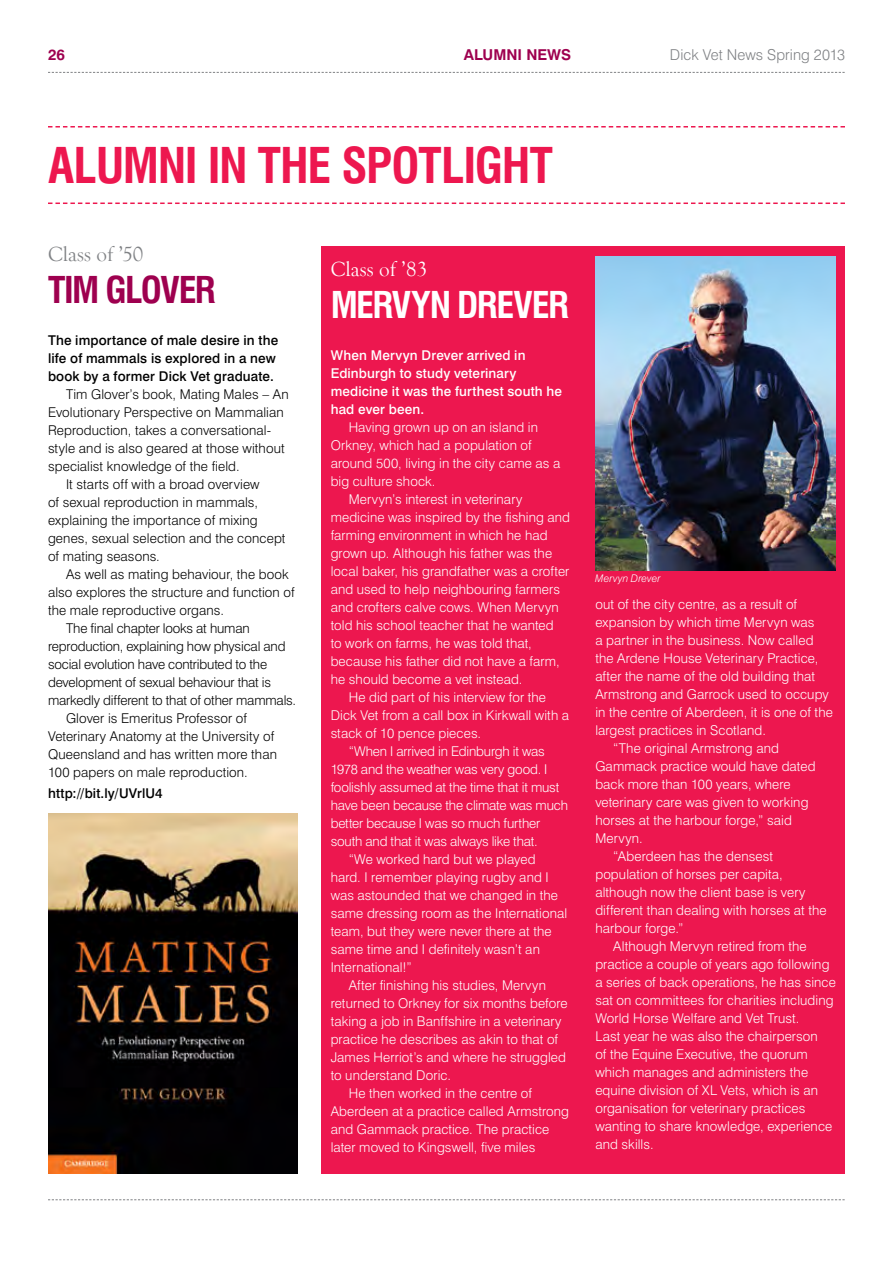
<style>
.page{position:relative;width:893px;height:1263px;background:#fff}
.page>*{position:absolute;margin:0;border:0;box-sizing:border-box;transform-origin:0 0}
.t1{font:700 condensed 48px "Swiss 721 BT";letter-spacing:-.03em;color:#ed174f}
.t2{font:700 condensed 36px "Swiss 721 BT";letter-spacing:-.04em;color:#fff}
.t3{font:700 condensed 36px "Swiss 721 BT";letter-spacing:-.04em;color:#9e004f}
.t4{font:21px "Goudy Old Style T";color:#fff}
.t5{font:21px "Goudy Old Style T";color:#808285}
.t6{font:300 15px "Swiss 721 BT";letter-spacing:.005em;color:#808285}
.t7{font:700 15px "Swiss 721 BT";color:#9e004f}
.t8{font:300 13.5px "Swiss 721 BT";letter-spacing:.005em;color:#fff}
.t9{font:300 13.5px "Swiss 721 BT";letter-spacing:.005em;color:#000}
.t10{font:500 13.5px/18px "Swiss 721 BT";letter-spacing:.01em;color:#000}
.t11{font:300 13.5px "Swiss 721 BT";letter-spacing:-.015em;color:#000}
.t12{font:300 13.5px "Swiss 721 BT";letter-spacing:-.015em;color:#fff}
.t13{font:500 13.5px/18px "Swiss 721 BT";letter-spacing:.01em;color:#fff}
.t14{font:italic 300 10.5px "Swiss 721 BT";letter-spacing:.01em;color:#fff}
</style>
<div class="page">
<div style="left:322px;top:246px;width:523px;height:927px;background:#ed174f"></div>
<svg style="left:48px;top:72px;width:797px;height:1px"></svg>
<svg style="left:48px;top:1199px;width:797px;height:1px"></svg>
<img style="left:48px;top:813px;width:250px;height:360px">
<svg style="left:48px;top:126px;width:797px;height:2px"></svg>
<svg style="left:48px;top:203px;width:797px;height:1px"></svg>
<img style="left:595px;top:256px;width:241px;height:314px">
<p class="t7" style="left:48px;top:46px;width:19px">26</p>
<p class="t7" style="left:464px;top:46px;width:86px">ALUMNI NEWS</p>
<p class="t6" style="left:670px;top:46px;width:177px">Dick Vet News Spring 2013</p>
<h1 class="t1" style="left:48px;top:137px;width:73px">ALUMNI</h1>
<h1 class="t1" style="left:208px;top:137px;width:346px">IN THE SPOTLIGHT</h1>
<h3 class="t5" style="left:48px;top:243px;width:97px">Class of ’50</h3>
<h2 class="t3" style="left:48px;top:268px;width:169px">TIM GLOVER</h2>
<p class="t10" style="left:48px;top:331px;width:232px">The importance of male desire in the life of mammals is explored in a new book by a former Dick Vet graduate.</p>
<p class="t9" style="left:66px;top:386px;width:224px">Tim Glover’s book, Mating Males – An</p>
<p class="t9" style="left:48px;top:404px;width:237px">Evolutionary Perspective on Mammalian</p>
<p class="t9" style="left:48px;top:422px;width:225px">Reproduction, takes a conversational-</p>
<p class="t9" style="left:48px;top:440px;width:238px">style and is also geared at those without</p>
<p class="t9" style="left:48px;top:458px;width:193px">specialist knowledge of the field.</p>
<p class="t9" style="left:66px;top:476px;width:195px">It starts off with a broad overview</p>
<p class="t9" style="left:48px;top:494px;width:212px">of sexual reproduction in mammals,</p>
<p class="t9" style="left:48px;top:512px;width:211px">explaining the importance of mixing</p>
<p class="t9" style="left:48px;top:530px;width:239px">genes, sexual selection and the concept</p>
<p class="t9" style="left:48px;top:548px;width:113px">of mating seasons.</p>
<p class="t9" style="left:66px;top:566px;width:224px">As well as mating behaviour, the book</p>
<p class="t9" style="left:48px;top:584px;width:248px">also explores the structure and function of</p>
<p class="t9" style="left:48px;top:602px;width:178px">the male reproductive organs.</p>
<p class="t9" style="left:66px;top:620px;width:185px">The final chapter looks at human</p>
<p class="t9" style="left:48px;top:638px;width:239px">reproduction, explaining how physical and</p>
<p class="t11" style="left:48px;top:656px;width:221px">social evolution have contributed to the</p>
<p class="t11" style="left:48px;top:674px;width:225px">development of sexual behaviour that is</p>
<p class="t11" style="left:48px;top:692px;width:250px">markedly different to that of other mammals.</p>
<p class="t9" style="left:66px;top:710px;width:183px">Glover is Emeritus Professor of</p>
<p class="t9" style="left:48px;top:728px;width:228px">Veterinary Anatomy at the University of</p>
<p class="t9" style="left:48px;top:746px;width:230px">Queensland and has written more than</p>
<p class="t9" style="left:48px;top:764px;width:201px">100 papers on male reproduction.</p>
<p class="t10" style="left:48px;top:784px;width:116px">http://bit.ly/UVrlU4</p>
<h3 class="t4" style="left:331px;top:258px;width:98px">Class of ’83</h3>
<h2 class="t2" style="left:331px;top:283px;width:240px">MERVYN DREVER</h2>
<p class="t13" style="left:331px;top:346px;width:233px">When Mervyn Drever arrived in<br>Edinburgh to study veterinary medicine it was the furthest south he had ever been.</p>
<p class="t8" style="left:349px;top:419px;width:191px">Having grown up on an island in</p>
<p class="t8" style="left:331px;top:437px;width:202px">Orkney, which had a population of</p>
<p class="t8" style="left:331px;top:455px;width:231px">around 500, living in the city came as a</p>
<p class="t8" style="left:331px;top:473px;width:106px">big culture shock.</p>
<p class="t8" style="left:349px;top:491px;width:175px">Mervyn’s interest in veterinary</p>
<p class="t8" style="left:331px;top:509px;width:241px">medicine was inspired by the fishing and</p>
<p class="t8" style="left:331px;top:527px;width:218px">farming environment in which he had</p>
<p class="t8" style="left:331px;top:545px;width:223px">grown up. Although his father was the</p>
<p class="t8" style="left:331px;top:563px;width:240px">local baker, his grandfather was a crofter</p>
<p class="t8" style="left:331px;top:581px;width:231px">and used to help neighbouring farmers</p>
<p class="t8" style="left:331px;top:599px;width:230px">and crofters calve cows. When Mervyn</p>
<p class="t8" style="left:331px;top:617px;width:225px">told his school teacher that he wanted</p>
<p class="t8" style="left:331px;top:635px;width:203px">to work on farms, he was told that,</p>
<p class="t8" style="left:331px;top:653px;width:230px">because his father did not have a farm,</p>
<p class="t8" style="left:331px;top:671px;width:193px">he should become a vet instead.</p>
<p class="t8" style="left:349px;top:689px;width:199px">He did part of his interview for the</p>
<p class="t8" style="left:331px;top:707px;width:240px">Dick Vet from a call box in Kirkwall with a</p>
<p class="t8" style="left:331px;top:725px;width:152px">stack of 10 pence pieces.</p>
<p class="t8" style="left:349px;top:743px;width:198px">“When I arrived in Edinburgh it was</p>
<p class="t8" style="left:331px;top:761px;width:218px">1978 and the weather was very good. I</p>
<p class="t12" style="left:331px;top:779px;width:230px">foolishly assumed at the time that it must</p>
<p class="t12" style="left:331px;top:797px;width:239px">have been because the climate was much</p>
<p class="t8" style="left:331px;top:815px;width:211px">better because I was so much further</p>
<p class="t12" style="left:331px;top:833px;width:208px">south and that it was always like that.</p>
<p class="t8" style="left:349px;top:851px;width:189px">“We worked hard but we played</p>
<p class="t8" style="left:331px;top:869px;width:220px">hard. I remember playing rugby and I</p>
<p class="t8" style="left:331px;top:887px;width:229px">was astounded that we changed in the</p>
<p class="t8" style="left:331px;top:905px;width:238px">same dressing room as the International</p>
<p class="t8" style="left:331px;top:923px;width:223px">team, but they were never there at the</p>
<p class="t8" style="left:331px;top:941px;width:211px">same time and I definitely wasn’t an</p>
<p class="t8" style="left:331px;top:959px;width:83px">International!”</p>
<p class="t8" style="left:349px;top:977px;width:199px">After finishing his studies, Mervyn</p>
<p class="t8" style="left:331px;top:995px;width:239px">returned to Orkney for six months before</p>
<p class="t8" style="left:331px;top:1013px;width:232px">taking a job in Banffshire in a veterinary</p>
<p class="t8" style="left:331px;top:1031px;width:229px">practice he describes as akin to that of</p>
<p class="t8" style="left:331px;top:1049px;width:237px">James Herriot’s and where he struggled</p>
<p class="t8" style="left:331px;top:1067px;width:122px">to understand Doric.</p>
<p class="t8" style="left:349px;top:1085px;width:185px">He then worked in the centre of</p>
<p class="t8" style="left:331px;top:1103px;width:240px">Aberdeen at a practice called Armstrong</p>
<p class="t8" style="left:331px;top:1121px;width:220px">and Gammack practice. The practice</p>
<p class="t8" style="left:331px;top:1139px;width:206px">later moved to Kingswell, five miles</p>
<p class="t14" style="left:595px;top:572px;width:67px">Mervyn Drever</p>
<p class="t8" style="left:595px;top:596px;width:203px">out of the city centre, as a result of</p>
<p class="t8" style="left:595px;top:614px;width:221px">expansion by which time Mervyn was</p>
<p class="t8" style="left:595px;top:632px;width:220px">a partner in the business. Now called</p>
<p class="t8" style="left:595px;top:650px;width:225px">the Ardene House Veterinary Practice,</p>
<p class="t8" style="left:595px;top:668px;width:221px">after the name of the old building that</p>
<p class="t8" style="left:595px;top:686px;width:235px">Armstrong and Garrock used to occupy</p>
<p class="t8" style="left:595px;top:704px;width:239px">in the centre of Aberdeen, it is one of the</p>
<p class="t8" style="left:595px;top:722px;width:172px">largest practices in Scotland.</p>
<p class="t8" style="left:613px;top:740px;width:167px">“The original Armstrong and</p>
<p class="t8" style="left:595px;top:758px;width:222px">Gammack practice would have dated</p>
<p class="t8" style="left:595px;top:776px;width:197px">back more than 100 years, where</p>
<p class="t8" style="left:595px;top:794px;width:215px">veterinary care was given to working</p>
<p class="t8" style="left:595px;top:812px;width:198px">horses at the harbour forge,” said</p>
<p class="t8" style="left:595px;top:830px;width:49px">Mervyn.</p>
<p class="t8" style="left:613px;top:848px;width:161px">“Aberdeen has the densest</p>
<p class="t8" style="left:595px;top:866px;width:189px">population of horses per capita,</p>
<p class="t8" style="left:595px;top:884px;width:212px">although now the client base is very</p>
<p class="t8" style="left:595px;top:902px;width:233px">different than dealing with horses at the</p>
<p class="t8" style="left:595px;top:920px;width:90px">harbour forge.”</p>
<p class="t8" style="left:613px;top:938px;width:195px">Although Mervyn retired from the</p>
<p class="t8" style="left:595px;top:956px;width:236px">practice a couple of years ago following</p>
<p class="t8" style="left:595px;top:974px;width:242px">a series of back operations, he has since</p>
<p class="t8" style="left:595px;top:992px;width:240px">sat on committees for charities including</p>
<p class="t8" style="left:595px;top:1010px;width:205px">World Horse Welfare and Vet Trust.</p>
<p class="t8" style="left:595px;top:1028px;width:224px">Last year he was also the chairperson</p>
<p class="t8" style="left:595px;top:1046px;width:214px">of the Equine Executive, the quorum</p>
<p class="t8" style="left:595px;top:1064px;width:214px">which manages and administers the</p>
<p class="t8" style="left:595px;top:1082px;width:224px">equine division of XL Vets, which is an</p>
<p class="t8" style="left:595px;top:1100px;width:212px">organisation for veterinary practices</p>
<p class="t8" style="left:595px;top:1118px;width:239px">wanting to share knowledge, experience</p>
<p class="t8" style="left:595px;top:1136px;width:60px">and skills.</p>
</div>
